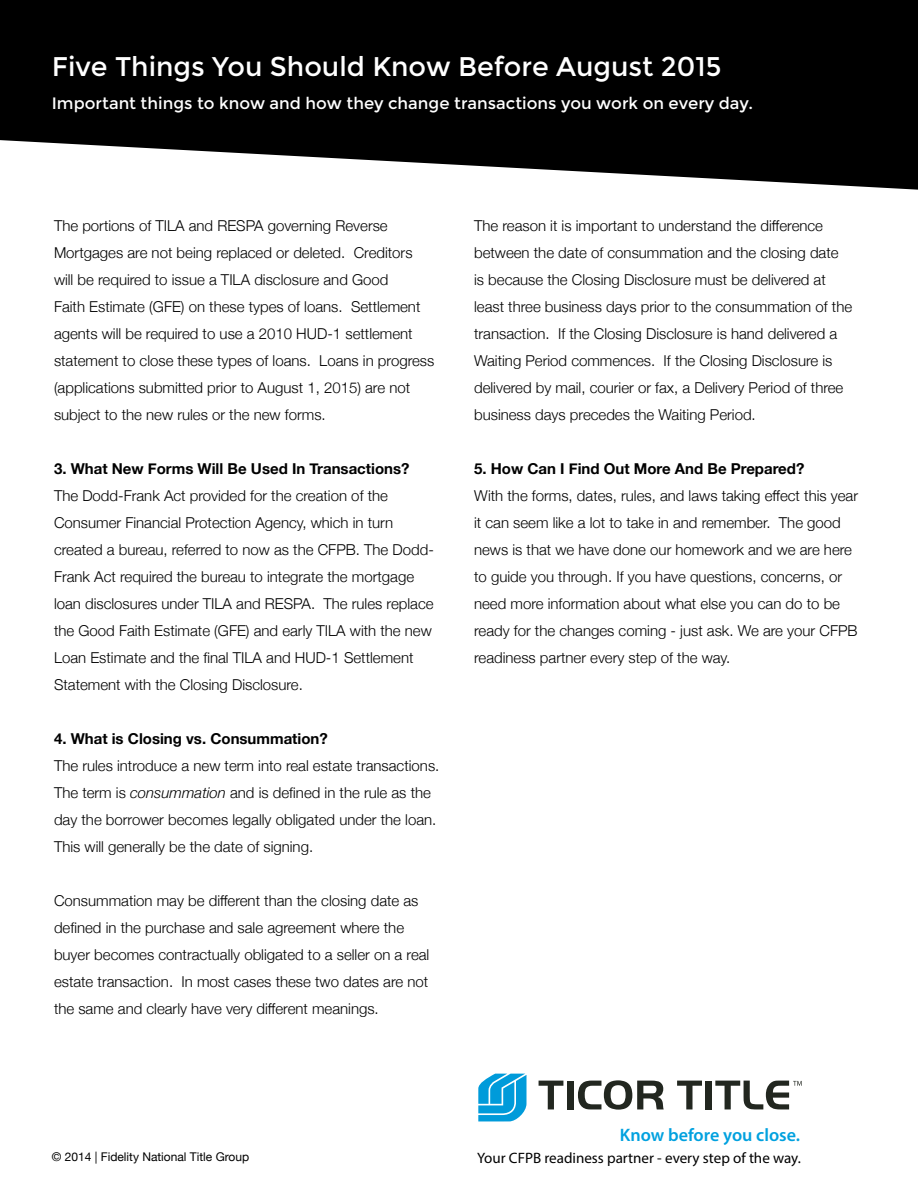
<style>
.page{position:relative;width:918px;height:1188px;background:#fff}
.page>*{position:absolute;margin:0;border:0;box-sizing:border-box;transform-origin:0 0}
.t1{font:27px "Montserrat";color:#fff}
.t2{font:600 18.15px "Myriad Pro";color:#00a1df}
.t3{font:16.5px "Montserrat";color:#fff}
.t4{font:15.15px "Myriad Pro";color:#000}
.t5{font:300 15px/27px "Helvetica Neue";color:#000}
.t6{font:700 15px "Helvetica Neue";color:#000}
.t7{font:12px "Helvetica Neue";color:#000}
.s1{font-style:italic}
</style>
<div class="page">
<svg style="left:0;top:0;width:918px;height:190px;background:#212121"></svg>
<svg style="left:478px;top:1074px;width:49px;height:48px;background:#37b0e2"></svg>
<svg style="left:539px;top:1081px;width:24px;height:28px"></svg>
<div style="left:567px;top:1081px;width:6px;height:28px;background:#222720"></div>
<svg style="left:578px;top:1080px;width:86px;height:30px"></svg>
<svg style="left:677px;top:1081px;width:25px;height:28px"></svg>
<div style="left:706px;top:1081px;width:6px;height:28px;background:#222720"></div>
<svg style="left:715px;top:1081px;width:87px;height:28px"></svg>
<h1 class="t1" style="left:52px;top:50px;width:671px">Five Things You Should Know Before August 2015</h1>
<p class="t3" style="left:52px;top:93px;width:703px">Important things to know and how they change transactions you work on every day.</p>
<p class="t5" style="left:54px;top:211px;width:382px">The portions of TILA and RESPA governing Reverse Mortgages are not being replaced or deleted. Creditors will be required to issue a TILA disclosure and Good<br>Faith Estimate (GFE) on these types of loans. Settlement agents will be required to use a 2010 HUD-1 settlement statement to close these types of loans. Loans in progress (applications submitted prior to August 1, 2015) are not subject to the new rules or the new forms.</p>
<p class="t6" style="left:54px;top:457px;width:357px">3. What New Forms Will Be Used In Transactions?</p>
<p class="t5" style="left:54px;top:481px;width:381px">The Dodd-Frank Act provided for the creation of the Consumer Financial Protection Agency, which in turn created a bureau, referred to now as the CFPB. The Dodd-Frank Act required the bureau to integrate the mortgage loan disclosures under TILA and RESPA. The rules replace the Good Faith Estimate (GFE) and early TILA with the new Loan Estimate and the final TILA and HUD-1 Settlement Statement with the Closing Disclosure.</p>
<p class="t6" style="left:54px;top:727px;width:275px">4. What is Closing vs. Consummation?</p>
<p class="t5" style="left:54px;top:751px;width:387px">The rules introduce a new term into real estate transactions.<br>The term is <span class="s1">consummation</span> and is defined in the rule as the day the borrower becomes legally obligated under the loan.<br>This will generally be the date of signing.</p>
<p class="t5" style="left:54px;top:886px;width:377px">Consummation may be different than the closing date as defined in the purchase and sale agreement where the buyer becomes contractually obligated to a seller on a real estate transaction. In most cases these two dates are not the same and clearly have very different meanings.</p>
<p class="t5" style="left:474px;top:211px;width:380px">The reason it is important to understand the difference between the date of consummation and the closing date is because the Closing Disclosure must be delivered at least three business days prior to the consummation of the transaction. If the Closing Disclosure is hand delivered a Waiting Period commences. If the Closing Disclosure is delivered by mail, courier or fax, a Delivery Period of three business days precedes the Waiting Period.</p>
<p class="t6" style="left:474px;top:457px;width:332px">5. How Can I Find Out More And Be Prepared?</p>
<p class="t5" style="left:474px;top:481px;width:386px">With the forms, dates, rules, and laws taking effect this year it can seem like a lot to take in and remember. The good news is that we have done our homework and we are here to guide you through. If you have questions, concerns, or need more information about what else you can do to be ready for the changes coming - just ask. We are your CFPB readiness partner every step of the way.</p>
<p class="t7" style="left:52px;top:1148px;width:199px">© 2014 | Fidelity National Title Group</p>
<p class="t2" style="left:620px;top:1124px;width:182px">Know before you close.</p>
<p class="t4" style="left:477px;top:1148px;width:325px">Your CFPB readiness partner - every step of the way.</p>
</div>
